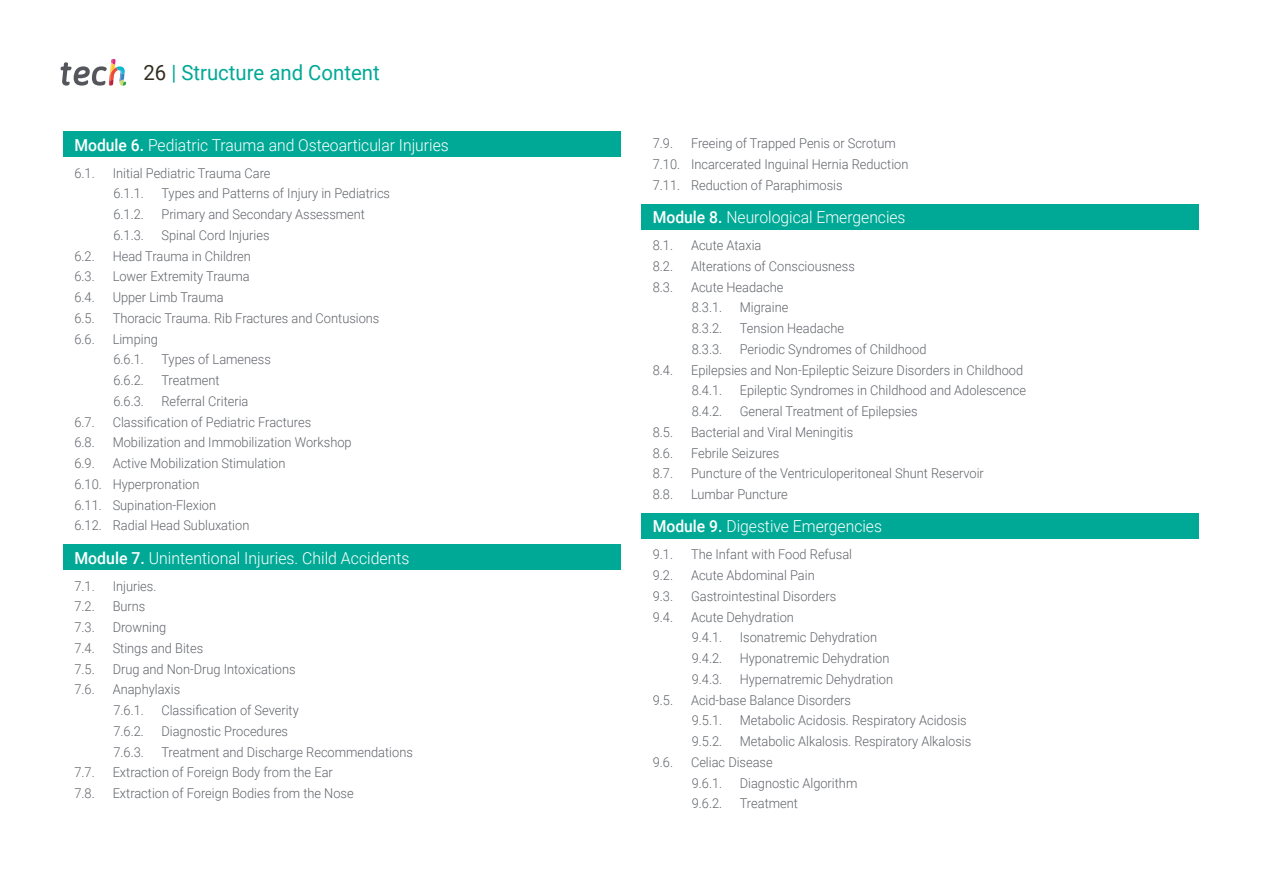
<style>
.page{position:relative;width:1263px;height:893px;background:#fff}
.page>*{position:absolute;margin:0;border:0;box-sizing:border-box;transform-origin:0 0}
.t1{font:21px "Roboto";color:#00a996}
.t2{font:300 16.5px "Roboto";color:#fff;scale:.95 1}
.t3{font:300 16.5px "Roboto";color:#fff;scale:.96 1}
.t4{font:300 13.5px/20.7px "Roboto";color:#61646a;scale:.95 1}
.s1{color:#312e20}
.s2{font-weight:500}
</style>
<div class="page">
<svg style="left:61px;top:59px;width:65px;height:27px"></svg>
<div style="left:642px;top:204px;width:557px;height:25px;background:#00a996"></div>
<div style="left:642px;top:513px;width:557px;height:25px;background:#00a996"></div>
<div style="left:63px;top:132px;width:558px;height:25px;background:#00a996"></div>
<div style="left:63px;top:545px;width:558px;height:25px;background:#00a996"></div>
<h1 class="t1" style="left:144px;top:57px;width:238px"><span class="s1">26</span> | Structure and Content</h1>
<p class="t2" style="left:74px;top:133px;width:395px"><span class="s2">Module 6.</span> Pediatric Trauma and Osteoarticular Injuries</p>
<p class="t4" style="left:74px;top:162px;width:23px">6.1.</p>
<p class="t4" style="left:113px;top:162px;width:168px">Initial Pediatric Trauma Care<br>6.1.1.</p>
<p class="t4" style="left:161px;top:183px;width:242px">Types and Patterns of Injury in Pediatrics</p>
<p class="t4" style="left:113px;top:203px;width:34px">6.1.2.</p>
<p class="t4" style="left:161px;top:203px;width:216px">Primary and Secondary Assessment</p>
<p class="t4" style="left:113px;top:224px;width:34px">6.1.3.</p>
<p class="t4" style="left:161px;top:224px;width:115px">Spinal Cord Injuries</p>
<p class="t4" style="left:74px;top:245px;width:23px">6.2.</p>
<p class="t4" style="left:113px;top:245px;width:147px">Head Trauma in Children</p>
<p class="t4" style="left:74px;top:266px;width:23px">6.3.</p>
<p class="t4" style="left:113px;top:266px;width:146px">Lower Extremity Trauma</p>
<p class="t4" style="left:74px;top:286px;width:23px">6.4.</p>
<p class="t4" style="left:113px;top:286px;width:118px">Upper Limb Trauma</p>
<p class="t4" style="left:74px;top:307px;width:23px">6.5.</p>
<p class="t4" style="left:113px;top:307px;width:282px">Thoracic Trauma. Rib Fractures and Contusions</p>
<p class="t4" style="left:74px;top:328px;width:23px">6.6.</p>
<p class="t4" style="left:113px;top:328px;width:49px">Limping<br>6.6.1.</p>
<p class="t4" style="left:161px;top:349px;width:117px">Types of Lameness</p>
<p class="t4" style="left:113px;top:369px;width:34px">6.6.2.</p>
<p class="t4" style="left:161px;top:369px;width:63px">Treatment</p>
<p class="t4" style="left:113px;top:390px;width:34px">6.6.3.</p>
<p class="t4" style="left:161px;top:390px;width:93px">Referral Criteria</p>
<p class="t4" style="left:74px;top:411px;width:23px">6.7.</p>
<p class="t4" style="left:113px;top:411px;width:211px">Classification of Pediatric Fractures</p>
<p class="t4" style="left:74px;top:432px;width:23px">6.8.</p>
<p class="t4" style="left:113px;top:432px;width:253px">Mobilization and Immobilization Workshop</p>
<p class="t4" style="left:74px;top:452px;width:23px">6.9.</p>
<p class="t4" style="left:74px;top:452px;width:224px;text-indent:38px">Active Mobilization Stimulation<br>6.10. Hyperpronation<br>6.11. Supination-Flexion<br>6.12. Radial Head Subluxation</p>
<p class="t3" style="left:74px;top:546px;width:351px"><span class="s2">Module 7.</span> Unintentional Injuries. Child Accidents</p>
<p class="t4" style="left:74px;top:575px;width:23px">7.1.</p>
<p class="t4" style="left:113px;top:575px;width:48px">Injuries.</p>
<p class="t4" style="left:74px;top:596px;width:23px">7.2.</p>
<p class="t4" style="left:113px;top:596px;width:36px">Burns</p>
<p class="t4" style="left:74px;top:617px;width:23px">7.3.</p>
<p class="t4" style="left:113px;top:617px;width:58px">Drowning</p>
<p class="t4" style="left:74px;top:637px;width:23px">7.4.</p>
<p class="t4" style="left:113px;top:637px;width:97px">Stings and Bites</p>
<p class="t4" style="left:74px;top:658px;width:23px">7.5.</p>
<p class="t4" style="left:113px;top:658px;width:194px">Drug and Non-Drug Intoxications</p>
<p class="t4" style="left:74px;top:679px;width:23px">7.6.</p>
<p class="t4" style="left:113px;top:679px;width:73px">Anaphylaxis<br>7.6.1.</p>
<p class="t4" style="left:161px;top:700px;width:146px">Classification of Severity</p>
<p class="t4" style="left:113px;top:720px;width:34px">7.6.2.</p>
<p class="t4" style="left:161px;top:720px;width:135px">Diagnostic Procedures</p>
<p class="t4" style="left:113px;top:741px;width:34px">7.6.3.</p>
<p class="t4" style="left:161px;top:741px;width:266px">Treatment and Discharge Recommendations</p>
<p class="t4" style="left:74px;top:762px;width:23px">7.7.</p>
<p class="t4" style="left:113px;top:762px;width:233px">Extraction of Foreign Body from the Ear</p>
<p class="t4" style="left:74px;top:783px;width:23px">7.8.</p>
<p class="t4" style="left:113px;top:783px;width:255px">Extraction of Foreign Bodies from the Nose</p>
<p class="t4" style="left:653px;top:133px;width:271px;text-indent:38px">Freeing of Trapped Penis or Scrotum<br>7.10. Incarcerated Inguinal Hernia Reduction<br>7.11. Reduction of Paraphimosis</p>
<p class="t2" style="left:653px;top:205px;width:268px"><span class="s2">Module 8.</span> Neurological Emergencies</p>
<p class="t4" style="left:653px;top:234px;width:23px">8.1.</p>
<p class="t4" style="left:691px;top:234px;width:76px">Acute Ataxia</p>
<p class="t4" style="left:653px;top:255px;width:23px">8.2.</p>
<p class="t4" style="left:691px;top:255px;width:174px">Alterations of Consciousness</p>
<p class="t4" style="left:653px;top:276px;width:23px">8.3.</p>
<p class="t4" style="left:691px;top:276px;width:99px">Acute Headache<br>8.3.1.</p>
<p class="t4" style="left:653px;top:133px;width:23px">7.9.</p>
<p class="t4" style="left:740px;top:297px;width:53px">Migraine</p>
<p class="t4" style="left:692px;top:317px;width:34px">8.3.2.</p>
<p class="t4" style="left:740px;top:317px;width:111px">Tension Headache</p>
<p class="t4" style="left:692px;top:338px;width:34px">8.3.3.</p>
<p class="t4" style="left:740px;top:338px;width:198px">Periodic Syndromes of Childhood</p>
<p class="t4" style="left:653px;top:359px;width:23px">8.4.</p>
<p class="t4" style="left:691px;top:359px;width:351px">Epilepsies and Non-Epileptic Seizure Disorders in Childhood<br>8.4.1.</p>
<p class="t4" style="left:740px;top:380px;width:303px">Epileptic Syndromes in Childhood and Adolescence</p>
<p class="t4" style="left:692px;top:400px;width:34px">8.4.2.</p>
<p class="t4" style="left:740px;top:400px;width:189px">General Treatment of Epilepsies</p>
<p class="t4" style="left:653px;top:421px;width:23px">8.5.</p>
<p class="t4" style="left:691px;top:421px;width:172px">Bacterial and Viral Meningitis</p>
<p class="t4" style="left:653px;top:442px;width:23px">8.6.</p>
<p class="t4" style="left:691px;top:442px;width:94px">Febrile Seizures</p>
<p class="t4" style="left:653px;top:463px;width:23px">8.7.</p>
<p class="t4" style="left:691px;top:463px;width:310px">Puncture of the Ventriculoperitoneal Shunt Reservoir</p>
<p class="t4" style="left:653px;top:483px;width:23px">8.8.</p>
<p class="t4" style="left:691px;top:483px;width:103px">Lumbar Puncture</p>
<p class="t2" style="left:653px;top:515px;width:243px"><span class="s2">Module 9.</span> Digestive Emergencies</p>
<p class="t4" style="left:653px;top:544px;width:23px">9.1.</p>
<p class="t4" style="left:691px;top:544px;width:171px">The Infant with Food Refusal</p>
<p class="t4" style="left:653px;top:564px;width:23px">9.2.</p>
<p class="t4" style="left:691px;top:564px;width:132px">Acute Abdominal Pain</p>
<p class="t4" style="left:653px;top:585px;width:23px">9.3.</p>
<p class="t4" style="left:691px;top:585px;width:155px">Gastrointestinal Disorders</p>
<p class="t4" style="left:653px;top:606px;width:23px">9.4.</p>
<p class="t4" style="left:691px;top:606px;width:110px">Acute Dehydration<br>9.4.1.</p>
<p class="t4" style="left:740px;top:627px;width:146px">Isonatremic Dehydration</p>
<p class="t4" style="left:692px;top:647px;width:34px">9.4.2.</p>
<p class="t4" style="left:740px;top:647px;width:159px">Hyponatremic Dehydration</p>
<p class="t4" style="left:692px;top:668px;width:34px">9.4.3.</p>
<p class="t4" style="left:740px;top:668px;width:163px">Hypernatremic Dehydration</p>
<p class="t4" style="left:653px;top:689px;width:23px">9.5.</p>
<p class="t4" style="left:691px;top:689px;width:170px">Acid-base Balance Disorders<br>9.5.1.</p>
<p class="t4" style="left:740px;top:710px;width:240px">Metabolic Acidosis. Respiratory Acidosis</p>
<p class="t4" style="left:692px;top:730px;width:34px">9.5.2.</p>
<p class="t4" style="left:740px;top:730px;width:245px">Metabolic Alkalosis. Respiratory Alkalosis</p>
<p class="t4" style="left:653px;top:751px;width:23px">9.6.</p>
<p class="t4" style="left:691px;top:751px;width:87px">Celiac Disease<br>9.6.1.</p>
<p class="t4" style="left:740px;top:772px;width:125px">Diagnostic Algorithm</p>
<p class="t4" style="left:692px;top:793px;width:34px">9.6.2.</p>
<p class="t4" style="left:740px;top:793px;width:63px">Treatment</p>
</div>
